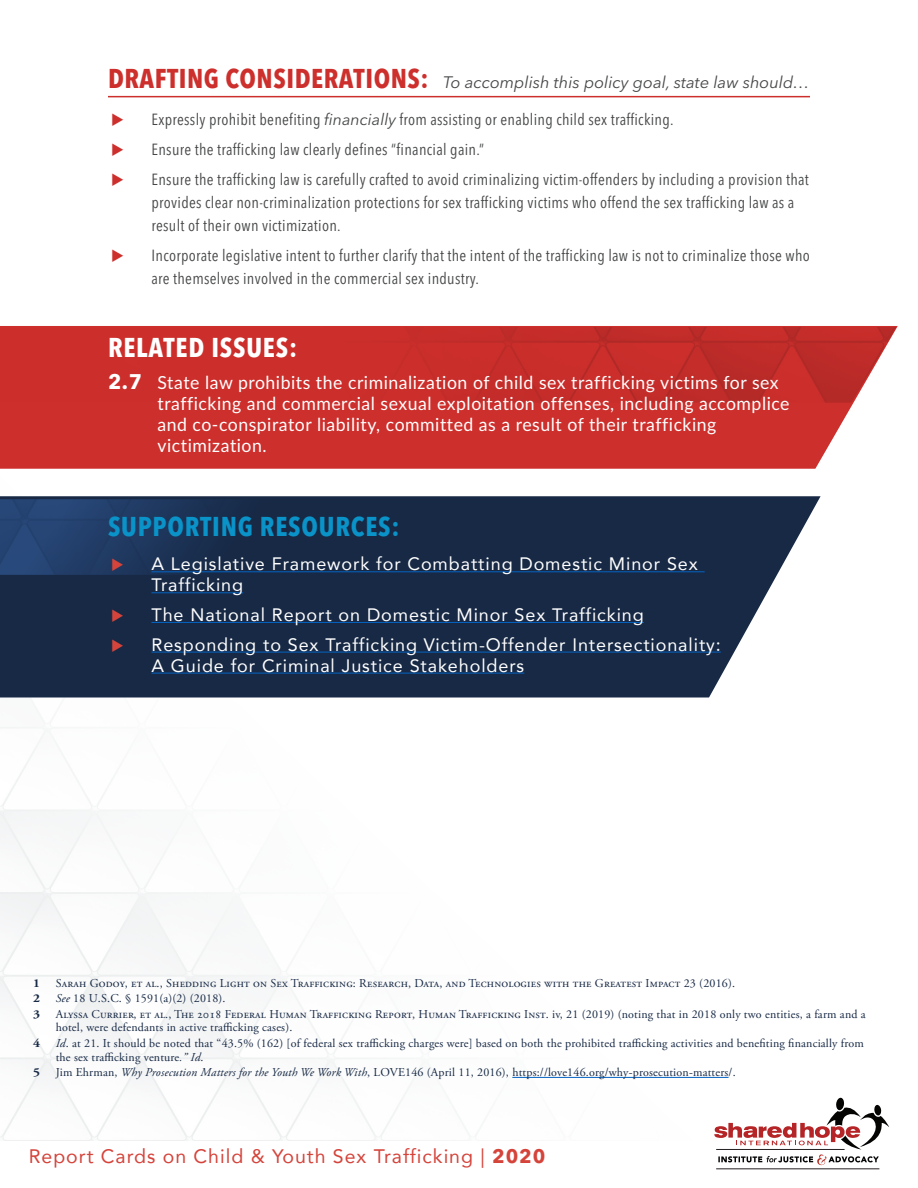
<style>
.page{position:relative;width:918px;height:1188px;background:#fff}
.page>*{position:absolute;margin:0;border:0;box-sizing:border-box;transform-origin:0 0}
.SUPPORTING_RESOURCES{font:700 condensed 27px "Avenir Next LT Pro";letter-spacing:.03em;color:#0a93c8}
.RELATED_ISSUES_heade{font:700 condensed 27px "Avenir Next LT Pro";letter-spacing:.03em;color:#fff}
.t1{font:19.5px "Avenir";letter-spacing:.05em;color:#d5443b}
.RELATED_ISSUE_paragr{font:18px/21px "Lato";letter-spacing:.03em;color:#fff}
.t2{font:18px/21px "Avenir";letter-spacing:.05em;color:#fff}
.Headings_red_line{font:italic 16.5px "Avenir Next LT Pro";color:#454647}
.t3{font:condensed 16.05px/23.2px "Avenir Next LT Pro";letter-spacing:.02em;color:#454647}
.Endnote_text{font:12px/13.5px "Adobe Garamond Pro";letter-spacing:.015em;color:#172945}
.Endnote_text-2{font:12px/13.5px "Adobe Garamond Pro";letter-spacing:-.005em;color:#172945}
.Endnote_text-3{font:700 12px "Adobe Garamond Pro";color:#172945;scale:1.11 1}
.s1{font-weight:700;font-style:normal;font-stretch:condensed;font-size:27px;color:#cd2f2c}
.s2{font-style:italic;font-stretch:normal}
.s3{font-family:"Avenir Next LT Pro";font-weight:700;font-size:21px}
.s4{font-style:italic}
.s5{font-family:"Avenir Next LT Pro";font-weight:700}
</style>
<div class="page">
<svg style="left:714px;top:1098px;width:175px;height:67px"></svg>
<hr style="left:716px;top:1149px;width:129px;height:1px;background:#241f21">
<hr style="left:716px;top:1168px;width:163px;height:1px;background:#241f21">
<svg style="left:0;top:496px;width:821px;height:202px;background:#2e3f58"></svg>
<img style="left:0;top:499px;width:611px;height:76px">
<svg style="left:0;top:326px;width:898px;height:143px;background:#d03e3b"></svg>
<img style="left:0;top:327px;width:897px;height:76px">
<hr style="left:108px;top:96px;width:702px;height:1px;background:#cd2f2c">
<hr style="left:152px;top:571px;width:553px;height:1px;background:#0563c1">
<hr style="left:152px;top:592px;width:91px;height:1px;background:#0563c1">
<hr style="left:152px;top:622px;width:492px;height:1px;background:#0563c1">
<hr style="left:152px;top:652px;width:569px;height:1px;background:#0563c1">
<hr style="left:152px;top:673px;width:372px;height:1px;background:#0563c1">
<hr style="left:512px;top:1077px;width:217px;height:1px;background:#0563c1">
<svg style="left:112px;top:559px;width:11px;height:12px"></svg>
<svg style="left:112px;top:609px;width:11px;height:13px"></svg>
<svg style="left:112px;top:639px;width:11px;height:13px"></svg>
<p class="Headings_red_line" style="left:108px;top:72px;width:703px"><span class="s1">DRAFTING CONSIDERATIONS:</span> To accomplish this policy goal, state law should…</p>
<p class="t3" style="left:152px;top:107px;width:524px">Expressly prohibit benefiting <span class="s2">financially</span> from assisting or enabling child sex trafficking.</p>
<p class="t3" style="left:152px;top:137px;width:334px">Ensure the trafficking law clearly defines “financial gain.”</p>
<p class="t3" style="left:152px;top:167px;width:659px">Ensure the trafficking law is carefully crafted to avoid criminalizing victim-offenders by including a provision that provides clear non-criminalization protections for sex trafficking victims who offend the sex trafficking law as a result of their own victimization.</p>
<p class="t3" style="left:152px;top:244px;width:660px">Incorporate legislative intent to further clarify that the intent of the trafficking law is not to criminalize those who are themselves involved in the commercial sex industry.</p>
<p class="RELATED_ISSUES_heade" style="left:108px;top:331px;width:191px">RELATED ISSUES:</p>
<p class="RELATED_ISSUE_paragr" style="left:158px;top:371px;width:634px;text-indent:-50px"><span class="s3">2.7</span> State law prohibits the criminalization of child sex trafficking victims for sex trafficking and commercial sexual exploitation offenses, including accomplice and co-conspirator liability, committed as a result of their trafficking victimization.</p>
<p class="SUPPORTING_RESOURCES" style="left:108px;top:510px;width:293px">SUPPORTING RESOURCES:</p>
<p class="t2" style="left:152px;top:553px;width:548px">A Legislative Framework for Combatting Domestic Minor Sex<br>Trafficking</p>
<p class="t2" style="left:152px;top:604px;width:494px">The National Report on Domestic Minor Sex Trafficking</p>
<p class="t2" style="left:152px;top:633px;width:571px">Responding to Sex Trafficking Victim-Offender Intersectionality:<br>A Guide for Criminal Justice Stakeholders</p>
<p class="Endnote_text-3" style="left:33px;top:976px;width:8px">1</p>
<p class="Endnote_text" style="left:56px;top:976px;width:681px">Sarah Godoy, et al., Shedding Light on Sex Trafficking: Research, Data, and Technologies with the Greatest Impact 23 (2016).</p>
<p class="Endnote_text-3" style="left:33px;top:991px;width:8px">2</p>
<p class="Endnote_text" style="left:56px;top:992px;width:171px"><span class="s4">See</span> 18 U.S.C. § 1591(a)(2) (2018).</p>
<p class="Endnote_text-3" style="left:33px;top:1007px;width:8px">3</p>
<p class="Endnote_text" style="left:56px;top:1008px;width:812px">Alyssa Currier, et al., The 2018 Federal Human Trafficking Report, Human Trafficking Inst. iv, 21 (2019) (noting that in 2018 only two entities, a farm and a hotel, were defendants in active trafficking cases).</p>
<p class="Endnote_text-3" style="left:33px;top:1036px;width:8px">4</p>
<p class="Endnote_text-2" style="left:56px;top:1037px;width:810px"><span class="s4">Id</span>. at 21. It should be noted that “43.5% (162) [of federal sex trafficking charges were] based on both the prohibited trafficking activities and benefiting financially from the sex trafficking venture<span class="s4">.” Id</span>.</p>
<p class="Endnote_text-3" style="left:33px;top:1065px;width:8px">5</p>
<p class="Endnote_text" style="left:56px;top:1066px;width:681px">Jim Ehrman, <span class="s4">Why Prosecution Matters for the Youth We Work With</span>, LOVE146 (April 11, 2016), https://love146.org/why-prosecution-matters/.</p>
<p class="t1" style="left:29px;top:1140px;width:518px">Report Cards on Child &amp; Youth Sex Trafficking | <span class="s5">2020</span></p>
</div>
